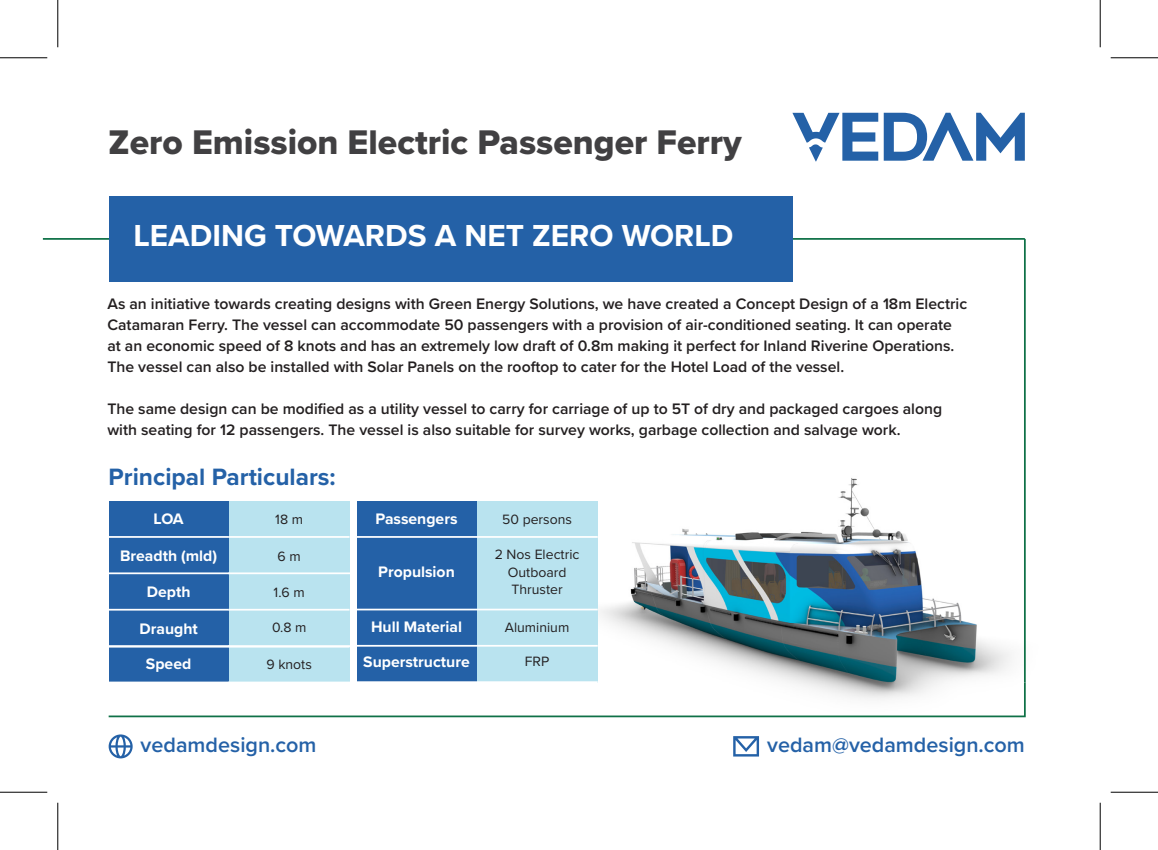
<style>
.page{position:relative;width:1158px;height:850px;background:#fff}
.page>*{position:absolute;margin:0;border:0;box-sizing:border-box;transform-origin:0 0}
.t1{font:35.35px "Proxima Nova Extrabld";color:#414042}
.t2{font:700 31.5px "Proxima Nova";color:#fff}
.t3{font:700 24.5px "Proxima Nova";color:#2461a7}
.t4{font:600 21.53px "Proxima Nova";color:#2461a7}
.t5{font:600 15.75px/21px "Proxima Nova";color:#231f20}
.t6{font:700 15.75px/34.3px "Proxima Nova";color:#fff;text-align:center}
.t7{font:14px/17.5px "Proxima Nova";color:#231f20;text-align:center}
</style>
<div class="page">
<img style="left:600px;top:449px;width:426px;height:231px">
<div style="left:228px;top:500px;width:122px;height:182px;background:#b9e3ef"></div>
<div style="left:476px;top:500px;width:122px;height:182px;background:#b9e3ef"></div>
<div style="left:109px;top:500px;width:119px;height:182px;background:#2461a7"></div>
<div style="left:356px;top:500px;width:120px;height:182px;background:#2461a7"></div>
<svg style="left:792px;top:113px;width:232px;height:48px"></svg>
<hr style="left:1023px;top:239px;width:2px;height:443px;background:#0f7147">
<hr style="left:43px;top:238px;width:981px;height:2px;background:#0f7147">
<hr style="left:107px;top:536px;width:121px;height:2px;background:#fff">
<hr style="left:107px;top:572px;width:122px;height:2px;background:#fff">
<hr style="left:107px;top:609px;width:121px;height:1px;background:#fff">
<hr style="left:107px;top:645px;width:122px;height:2px;background:#fff">
<hr style="left:228px;top:536px;width:121px;height:2px;background:#fff">
<hr style="left:356px;top:536px;width:241px;height:2px;background:#fff">
<hr style="left:356px;top:608px;width:241px;height:2px;background:#fff">
<hr style="left:228px;top:572px;width:122px;height:2px;background:#fff">
<hr style="left:228px;top:609px;width:121px;height:1px;background:#fff">
<hr style="left:228px;top:645px;width:122px;height:2px;background:#fff">
<hr style="left:355px;top:645px;width:242px;height:1px;background:#fff">
<svg style="left:108px;top:680px;width:918px;height:38px"></svg>
<div style="left:109px;top:196px;width:683px;height:86px;background:#2461a7"></div>
<svg style="left:109px;top:734px;width:24px;height:24px"></svg>
<svg style="left:733px;top:736px;width:26px;height:20px"></svg>
<hr style="left:0;top:57px;width:47px;height:1px;background:#000">
<hr style="left:1110px;top:57px;width:47px;height:1px;background:#000">
<hr style="left:0;top:792px;width:47px;height:1px;background:#000">
<hr style="left:1110px;top:792px;width:47px;height:1px;background:#000">
<hr style="left:57px;top:0;width:1px;height:47px;background:#000">
<hr style="left:57px;top:802px;width:1px;height:48px;background:#000">
<hr style="left:1099px;top:0;width:1px;height:47px;background:#000">
<hr style="left:1099px;top:802px;width:1px;height:48px;background:#000">
<h1 class="t1" style="left:109px;top:116px;width:634px">Zero Emission Electric Passenger Ferry</h1>
<h2 class="t2" style="left:133px;top:212px;width:601px">LEADING TOWARDS A NET ZERO WORLD</h2>
<p class="t5" style="left:107px;top:293px;width:861px">As an initiative towards creating designs with Green Energy Solutions, we have created a Concept Design of a 18m Electric Catamaran Ferry. The vessel can accommodate 50 passengers with a provision of air-conditioned seating. It can operate at an economic speed of 8 knots and has an extremely low draft of 0.8m making it perfect for Inland Riverine Operations.<br>The vessel can also be installed with Solar Panels on the rooftop to cater for the Hotel Load of the vessel.</p>
<p class="t5" style="left:107px;top:398px;width:836px">The same design can be modified as a utility vessel to carry for carriage of up to 5T of dry and packaged cargoes along with seating for 12 passengers. The vessel is also suitable for survey works, garbage collection and salvage work.</p>
<h3 class="t3" style="left:109px;top:458px;width:228px">Principal Particulars:</h3>
<p class="t6" style="left:153px;top:501px;width:32px">LOA</p>
<p class="t7" style="left:275px;top:510px;width:29px">18 m</p>
<p class="t7" style="left:277px;top:547px;width:25px">6 m</p>
<p class="t7" style="left:273px;top:583px;width:33px">1.6 m</p>
<p class="t7" style="left:272px;top:618px;width:36px">0.8 m</p>
<p class="t7" style="left:266px;top:654px;width:47px">9 knots</p>
<p class="t6" style="left:120px;top:538px;width:99px">Breadth (mld)</p>
<p class="t6" style="left:147px;top:574px;width:45px">Depth</p>
<p class="t6" style="left:139px;top:611px;width:60px">Draught<br>Speed</p>
<p class="t6" style="left:375px;top:501px;width:84px">Passengers</p>
<p class="t7" style="left:502px;top:510px;width:71px">50 persons</p>
<p class="t7" style="left:494px;top:545px;width:86px">2 Nos Electric<br>Outboard<br>Thruster</p>
<p class="t6" style="left:378px;top:554px;width:78px">Propulsion</p>
<p class="t6" style="left:363px;top:609px;width:108px">Hull Material<br>Superstructure</p>
<p class="t7" style="left:505px;top:618px;width:66px">Aluminium</p>
<p class="t7" style="left:525px;top:652px;width:26px">FRP</p>
<h3 class="t4" style="left:141px;top:728px;width:177px">vedamdesign.com</h3>
<h3 class="t4" style="left:767px;top:728px;width:259px">vedam@vedamdesign.com</h3>
</div>
